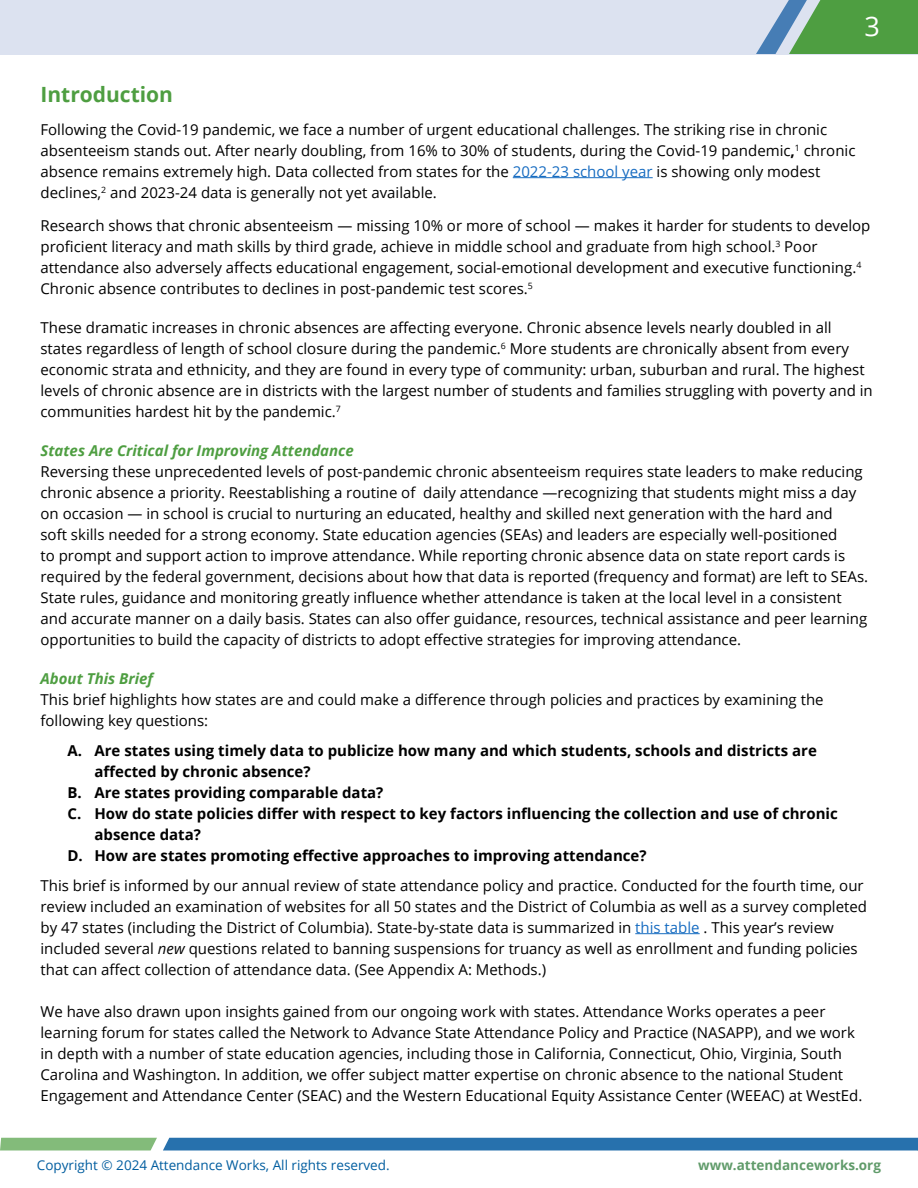
<style>
.page{position:relative;width:918px;height:1188px;background:#fff}
.page>*{position:absolute;margin:0;border:0;box-sizing:border-box;transform-origin:0 0}
.t1{font:27px "Open Sans";color:#fff}
.HEAD{font:700 21px "Open Sans";color:#4e9e41}
.Normal2024{font:15px/21px "Open Sans";color:#000}
.Normal2024-2{font:700 15px/21px "Open Sans";color:#000}
.Normal2024-3{font:italic 700 15px "Open Sans";color:#4e9e41}
.t2{font:13.5px "Open Sans";color:#005d9f}
.t3{font:700 13.5px "Open Sans";color:#609b6a}
.s1{font-weight:700}
.s2{color:#176cc1}
.s3{font-style:italic}
</style>
<div class="page">
<div style="left:0;top:0;width:918px;height:55px;background:#dce2f0"></div>
<svg style="left:756px;top:0;width:162px;height:54px"></svg>
<svg style="left:0;top:1138px;width:918px;height:12px;background:#397fa5"></svg>
<hr style="left:513px;top:177px;width:140px;height:1px;background:#176cc1">
<hr style="left:635px;top:933px;width:65px;height:1px;background:#176cc1">
<h1 class="t1" style="left:865px;top:8px;width:17px">3</h1>
<p class="HEAD" style="left:40px;top:79px;width:134px">Introduction</p>
<p class="Normal2024" style="left:40px;top:118px;width:817px">Following the Covid-19 pandemic, we face a number of urgent educational challenges. The striking rise in chronic absenteeism stands out. After nearly doubling, from 16% to 30% of students, during the Covid-19 pandemic<span class="s1">,</span><sup>1</sup> chronic absence remains extremely high. Data collected from states for the <span class="s2">2022-23 school year</span> is showing only modest declines,<sup>2</sup> and 2023-24 data is generally not yet available.</p>
<p class="Normal2024" style="left:40px;top:214px;width:832px">Research shows that chronic absenteeism — missing 10% or more of school — makes it harder for students to develop proficient literacy and math skills by third grade, achieve in middle school and graduate from high school.<sup>3</sup> Poor attendance also adversely affects educational engagement, social-emotional development and executive functioning.<sup>4<br></sup>Chronic absence contributes to declines in post-pandemic test scores.<sup>5</sup></p>
<p class="Normal2024" style="left:40px;top:316px;width:834px">These dramatic increases in chronic absences are affecting everyone. Chronic absence levels nearly doubled in all states regardless of length of school closure during the pandemic.<sup>6</sup> More students are chronically absent from every economic strata and ethnicity, and they are found in every type of community: urban, suburban and rural. The highest levels of chronic absence are in districts with the largest number of students and families struggling with poverty and in communities hardest hit by the pandemic.<sup>7</sup></p>
<p class="Normal2024-3" style="left:40px;top:440px;width:315px">States Are Critical for Improving Attendance</p>
<p class="Normal2024" style="left:40px;top:460px;width:829px">Reversing these unprecedented levels of post-pandemic chronic absenteeism requires state leaders to make reducing chronic absence a priority. Reestablishing a routine of daily attendance —recognizing that students might miss a day on occasion — in school is crucial to nurturing an educated, healthy and skilled next generation with the hard and<br>soft skills needed for a strong economy. State education agencies (SEAs) and leaders are especially well-positioned<br>to prompt and support action to improve attendance. While reporting chronic absence data on state report cards is required by the federal government, decisions about how that data is reported (frequency and format) are left to SEAs.<br>State rules, guidance and monitoring greatly influence whether attendance is taken at the local level in a consistent and accurate manner on a daily basis. States can also offer guidance, resources, technical assistance and peer learning opportunities to build the capacity of districts to adopt effective strategies for improving attendance.</p>
<p class="Normal2024-3" style="left:40px;top:668px;width:114px">About This Brief</p>
<p class="Normal2024" style="left:40px;top:688px;width:785px">This brief highlights how states are and could make a difference through policies and practices by examining the following key questions:</p>
<p class="Normal2024-2" style="left:94px;top:739px;width:724px;text-indent:-27px">A. Are states using timely data to publicize how many and which students, schools and districts are affected by chronic absence?</p>
<p class="Normal2024-2" style="left:68px;top:781px;width:317px">B. Are states providing comparable data?</p>
<p class="Normal2024-2" style="left:94px;top:802px;width:745px;text-indent:-27px">C. How do state policies differ with respect to key factors influencing the collection and use of chronic absence data?</p>
<p class="Normal2024-2" style="left:68px;top:844px;width:581px">D. How are states promoting effective approaches to improving attendance?</p>
<p class="Normal2024" style="left:40px;top:874px;width:828px">This brief is informed by our annual review of state attendance policy and practice. Conducted for the fourth time, our review included an examination of websites for all 50 states and the District of Columbia as well as a survey completed by 47 states (including the District of Columbia). State-by-state data is summarized in <span class="s2">this table</span> . This year’s review included several <span class="s3">new</span> questions related to banning suspensions for truancy as well as enrollment and funding policies that can affect collection of attendance data. (See Appendix A: Methods.)</p>
<p class="Normal2024" style="left:40px;top:1000px;width:823px">We have also drawn upon insights gained from our ongoing work with states. Attendance Works operates a peer learning forum for states called the Network to Advance State Attendance Policy and Practice (NASAPP), and we work in depth with a number of state education agencies, including those in California, Connecticut, Ohio, Virginia, South Carolina and Washington. In addition, we offer subject matter expertise on chronic absence to the national Student Engagement and Attendance Center (SEAC) and the Western Educational Equity Assistance Center (WEEAC) at WestEd.</p>
<p class="t2" style="left:37px;top:1155px;width:354px">Copyright © 2024 Attendance Works, All rights reserved.</p>
<p class="t3" style="left:698px;top:1155px;width:184px">www.attendanceworks.org</p>
</div>
